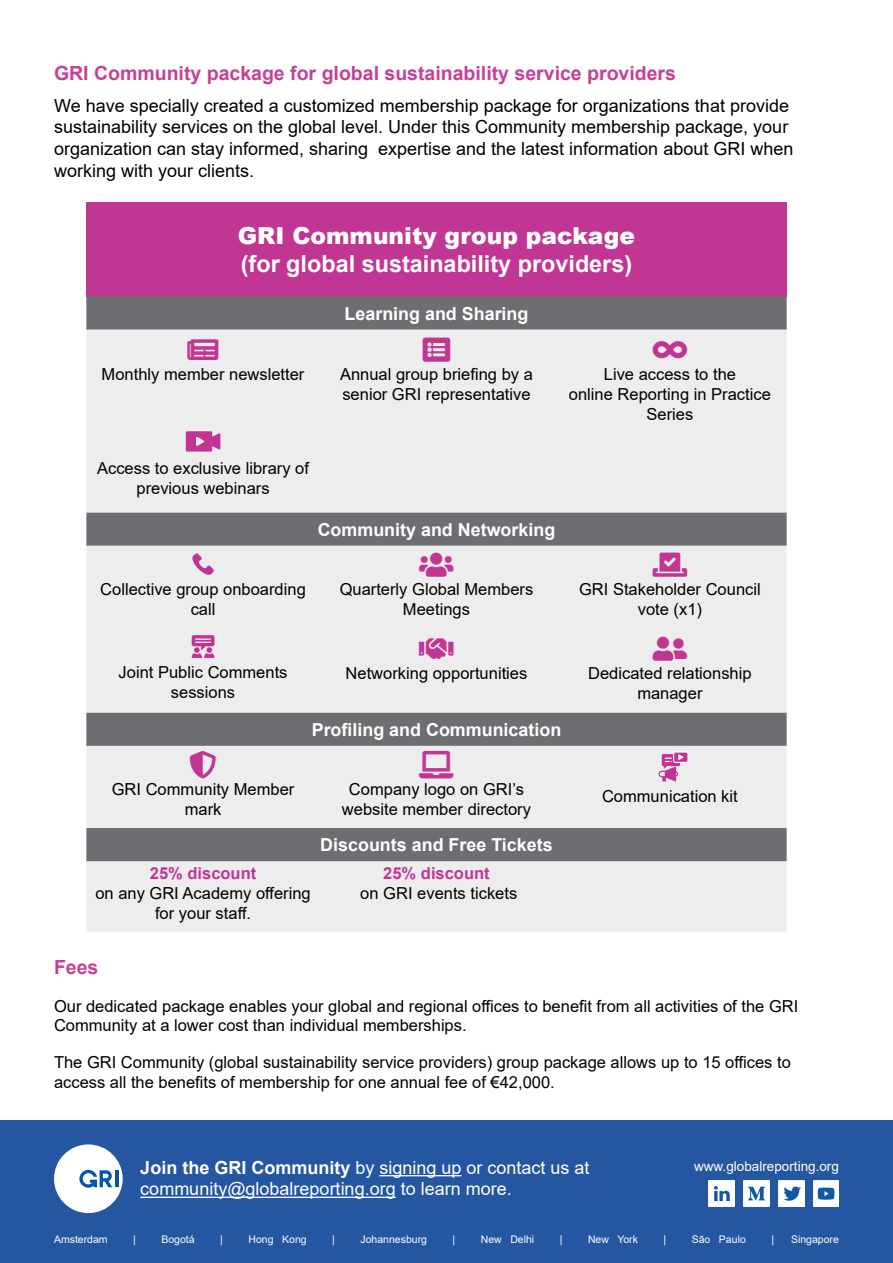
<style>
.page{position:relative;width:893px;height:1263px;background:#fff}
.page>*{position:absolute;margin:0;border:0;box-sizing:border-box;transform-origin:0 0}
.t1{font:700 23.4px "Arial";color:#fff}
.t2{font:900 23.4px "Arial";color:#fff}
.t3{font:700 19.5px "Arial";color:#c64097}
.t4{font:18px/21.6px "Arial";color:#000}
.t5{font:18px/21.6px "Arial";color:#fff}
.t6{font:700 17.85px "Arial";color:#fff}
.t7{font:16.5px/19.8px "Arial";color:#000;text-align:center}
.t8{font:700 16.5px "Arial";color:#c13593}
.t9{font:13.5px "Arial";color:#fff}
.t10{font:10.5px "Arial";color:#fff}
.s1{font-weight:700}
</style>
<div class="page">
<div style="left:0;top:1120px;width:893px;height:143px;background:#2556a1"></div>
<div style="left:54px;top:1144px;width:69px;height:69px;background:#fff;border-radius:50%"></div>
<hr style="left:115px;top:1170px;width:3px;height:17px;background:#0257a5">
<svg style="left:79px;top:1170px;width:33px;height:18px"></svg>
<img style="left:708px;top:1180px;width:26px;height:26px">
<img style="left:743px;top:1180px;width:26px;height:26px">
<img style="left:778px;top:1180px;width:26px;height:26px">
<img style="left:813px;top:1180px;width:26px;height:26px">
<hr style="left:379px;top:1175px;width:82px;height:1px;background:#fff">
<hr style="left:140px;top:1197px;width:256px;height:1px;background:#fff">
<div style="left:86px;top:202px;width:701px;height:94px;background:#c13593"></div>
<div style="left:86px;top:296px;width:701px;height:34px;background:#6d6e71"></div>
<svg style="left:86px;top:330px;width:701px;height:602px;background:#d4d4d5"></svg>
<div style="left:86px;top:746px;width:701px;height:82px;background:#ededee"></div>
<svg style="left:186px;top:431px;width:34px;height:20px"></svg>
<svg style="left:192px;top:553px;width:22px;height:22px"></svg>
<svg style="left:192px;top:635px;width:22px;height:23px"></svg>
<svg style="left:659px;top:751px;width:28px;height:30px"></svg>
<svg style="left:188px;top:339px;width:31px;height:21px"></svg>
<svg style="left:423px;top:338px;width:27px;height:24px"></svg>
<svg style="left:419px;top:553px;width:35px;height:24px"></svg>
<svg style="left:653px;top:553px;width:34px;height:24px"></svg>
<svg style="left:419px;top:638px;width:35px;height:21px"></svg>
<svg style="left:653px;top:637px;width:34px;height:24px"></svg>
<svg style="left:190px;top:751px;width:26px;height:28px"></svg>
<svg style="left:419px;top:751px;width:35px;height:28px"></svg>
<svg style="left:653px;top:341px;width:34px;height:17px"></svg>
<p class="t3" style="left:54px;top:59px;width:624px">GRI Community package for global sustainability service providers</p>
<p class="t4" style="left:54px;top:95px;width:741px">We have specially created a customized membership package for organizations that provide sustainability services on the global level. Under this Community membership package, your organization can stay informed, sharing expertise and the latest information about GRI when working with your clients.</p>
<h1 class="t2" style="left:238px;top:218px;width:399px">GRI Community group package</h1>
<h1 class="t1" style="left:241px;top:247px;width:393px">(for global sustainability providers)</h1>
<p class="t6" style="left:345px;top:301px;width:185px">Learning and Sharing</p>
<p class="t7" style="left:102px;top:364px;width:204px">Monthly member newsletter</p>
<p class="t7" style="left:340px;top:364px;width:194px;text-align:left">Annual group briefing by a senior GRI representative</p>
<p class="t7" style="left:569px;top:364px;width:203px">Live access to the<br>online Reporting in Practice<br>Series</p>
<p class="t7" style="left:97px;top:458px;width:214px">Access to exclusive library of previous webinars</p>
<p class="t6" style="left:318px;top:517px;width:239px">Community and Networking</p>
<p class="t7" style="left:100px;top:579px;width:207px">Collective group onboarding call</p>
<p class="t7" style="left:340px;top:579px;width:195px">Quarterly Global Members<br>Meetings</p>
<p class="t7" style="left:579px;top:579px;width:183px">GRI Stakeholder Council vote (x1)</p>
<p class="t7" style="left:119px;top:662px;width:170px">Joint Public Comments sessions</p>
<p class="t7" style="left:346px;top:663px;width:183px">Networking opportunities</p>
<p class="t7" style="left:588px;top:663px;width:165px">Dedicated relationship manager</p>
<p class="t6" style="left:312px;top:717px;width:251px">Profiling and Communication</p>
<p class="t7" style="left:112px;top:779px;width:184px">GRI Community Member mark</p>
<p class="t7" style="left:342px;top:779px;width:191px">Company logo on GRI’s website member directory</p>
<p class="t7" style="left:602px;top:786px;width:137px">Communication kit</p>
<p class="t6" style="left:320px;top:832px;width:234px">Discounts and Free Tickets</p>
<p class="t8" style="left:150px;top:861px;width:108px">25% discount</p>
<p class="t7" style="left:95px;top:883px;width:217px">on any GRI Academy offering for your staff.</p>
<p class="t8" style="left:383px;top:861px;width:108px">25% discount</p>
<p class="t7" style="left:360px;top:883px;width:158px">on GRI events tickets</p>
<p class="t3" style="left:54px;top:953px;width:46px">Fees</p>
<p class="t7" style="left:54px;top:996px;width:746px;text-align:left">Our dedicated package enables your global and regional offices to benefit from all activities of the GRI<br>Community at a lower cost than individual memberships.</p>
<p class="t7" style="left:54px;top:1052px;width:738px;text-align:left">The GRI Community (global sustainability service providers) group package allows up to 15 offices to access all the benefits of membership for one annual fee of €42,000.</p>
<p class="t5" style="left:140px;top:1156px;width:451px"><span class="s1">Join the GRI Community</span> by signing up or contact us at community@globalreporting.org to learn more.</p>
<p class="t9" style="left:694px;top:1156px;width:146px">www.globalreporting.org</p>
<p class="t10" style="left:54px;top:1232px;width:55px">Amsterdam</p>
<p class="t10" style="left:133px;top:1232px;width:4px">|</p>
<p class="t10" style="left:161px;top:1232px;width:35px">Bogotá</p>
<p class="t10" style="left:220px;top:1232px;width:4px">|</p>
<p class="t10" style="left:249px;top:1232px;width:60px">Hong Kong</p>
<p class="t10" style="left:332px;top:1232px;width:4px">|</p>
<p class="t10" style="left:360px;top:1232px;width:68px">Johannesburg</p>
<p class="t10" style="left:453px;top:1232px;width:4px">|</p>
<p class="t10" style="left:481px;top:1232px;width:55px">New Delhi</p>
<p class="t10" style="left:560px;top:1232px;width:4px">|</p>
<p class="t10" style="left:588px;top:1232px;width:51px">New York</p>
<p class="t10" style="left:663px;top:1232px;width:4px">|</p>
<p class="t10" style="left:692px;top:1232px;width:56px">São Paulo</p>
<p class="t10" style="left:771px;top:1232px;width:4px">|</p>
<p class="t10" style="left:791px;top:1232px;width:49px">Singapore</p>
</div>
